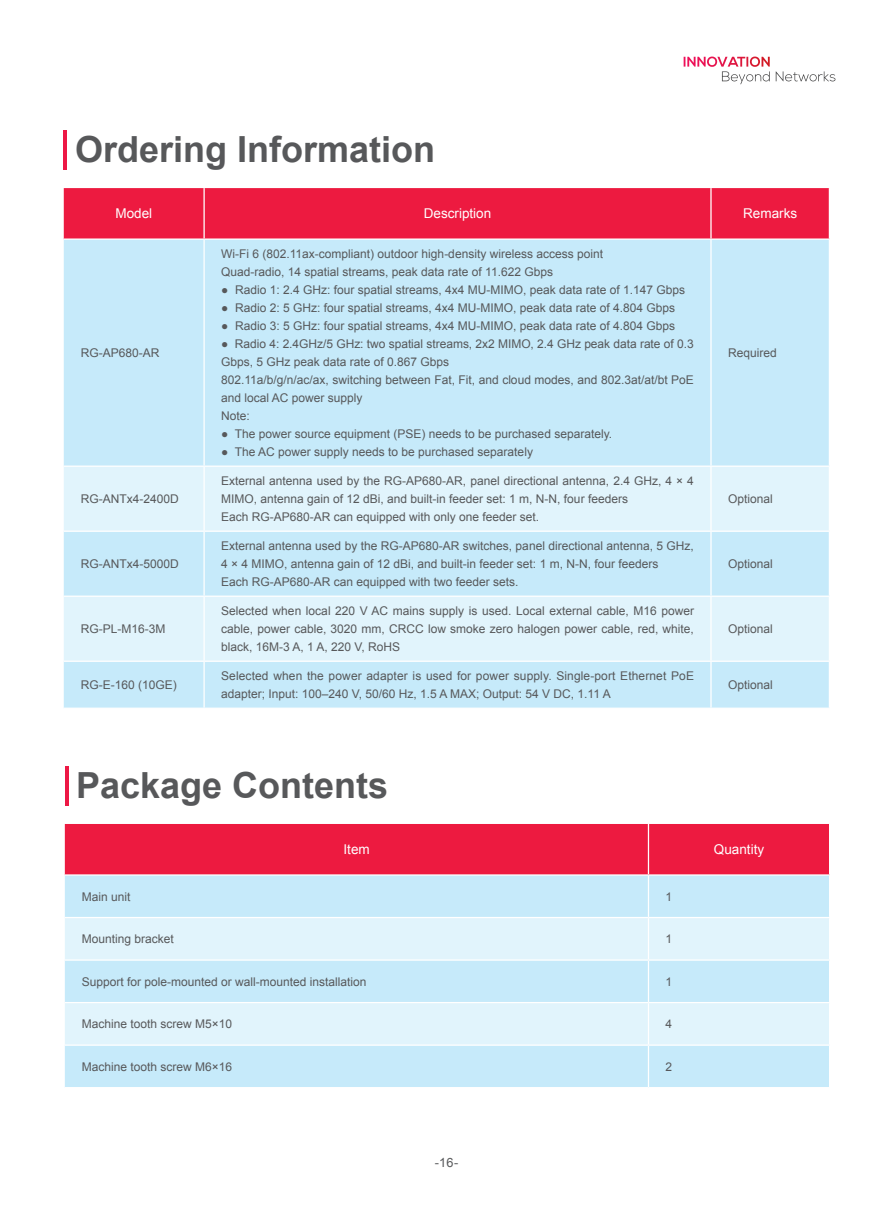
<style>
.page{position:relative;width:893px;height:1212px;background:#fff}
.page>*{position:absolute;margin:0;border:0;box-sizing:border-box;transform-origin:0 0}
.t1{font:700 36px "Arial";color:#57585a}
.t2{font:13.5px "Arial";color:#fff}
.t3{font:12.75px "Arial";color:#57585a}
.t4{font:12px/18px "Arial";color:#57585a}
</style>
<div class="page">
<svg style="left:684px;top:57px;width:86px;height:27px"></svg>
<svg style="left:776px;top:71px;width:59px;height:10px"></svg>
<hr style="left:64px;top:131px;width:3px;height:39px;background:#ed1845">
<div style="left:64px;top:188px;width:765px;height:50px;background:#ed1a40"></div>
<div style="left:64px;top:240px;width:765px;height:467px;background:#c6eafa"></div>
<svg style="left:64px;top:467px;width:765px;height:193px;background:#d8f0fb"></svg>
<hr style="left:203px;top:188px;width:2px;height:50px;background:#fff">
<hr style="left:710px;top:188px;width:2px;height:50px;background:#fff">
<hr style="left:203px;top:240px;width:2px;height:225px;background:#fff">
<hr style="left:710px;top:240px;width:2px;height:225px;background:#fff">
<hr style="left:64px;top:465px;width:140px;height:2px;background:#fff">
<hr style="left:204px;top:465px;width:507px;height:2px;background:#fff">
<hr style="left:203px;top:467px;width:2px;height:63px;background:#fff">
<hr style="left:711px;top:465px;width:119px;height:2px;background:#fff">
<hr style="left:710px;top:467px;width:2px;height:63px;background:#fff">
<hr style="left:64px;top:530px;width:140px;height:2px;background:#fff">
<hr style="left:204px;top:530px;width:507px;height:2px;background:#fff">
<hr style="left:203px;top:532px;width:2px;height:63px;background:#fff">
<hr style="left:711px;top:530px;width:119px;height:2px;background:#fff">
<hr style="left:710px;top:532px;width:2px;height:63px;background:#fff">
<hr style="left:64px;top:595px;width:140px;height:2px;background:#fff">
<hr style="left:204px;top:595px;width:507px;height:2px;background:#fff">
<hr style="left:203px;top:597px;width:2px;height:63px;background:#fff">
<hr style="left:711px;top:595px;width:119px;height:2px;background:#fff">
<hr style="left:710px;top:597px;width:2px;height:63px;background:#fff">
<hr style="left:64px;top:660px;width:140px;height:2px;background:#fff">
<hr style="left:204px;top:660px;width:507px;height:2px;background:#fff">
<hr style="left:203px;top:662px;width:2px;height:45px;background:#fff">
<hr style="left:711px;top:660px;width:119px;height:2px;background:#fff">
<hr style="left:710px;top:662px;width:2px;height:45px;background:#fff">
<hr style="left:65px;top:766px;width:3px;height:40px;background:#ed1845">
<div style="left:65px;top:824px;width:764px;height:50px;background:#ed1a40"></div>
<div style="left:65px;top:876px;width:764px;height:211px;background:#c6eafa"></div>
<svg style="left:65px;top:918px;width:764px;height:126px;background:#d8f0fb"></svg>
<hr style="left:648px;top:824px;width:1px;height:50px;background:#fff">
<hr style="left:648px;top:876px;width:1px;height:41px;background:#fff">
<hr style="left:65px;top:917px;width:583px;height:1px;background:#fff">
<hr style="left:648px;top:917px;width:182px;height:1px;background:#fff">
<hr style="left:648px;top:918px;width:1px;height:41px;background:#fff">
<hr style="left:65px;top:959px;width:583px;height:2px;background:#fff">
<hr style="left:648px;top:959px;width:182px;height:2px;background:#fff">
<hr style="left:648px;top:961px;width:1px;height:41px;background:#fff">
<hr style="left:65px;top:1002px;width:583px;height:1px;background:#fff">
<hr style="left:648px;top:1002px;width:182px;height:1px;background:#fff">
<hr style="left:648px;top:1003px;width:1px;height:41px;background:#fff">
<hr style="left:65px;top:1044px;width:583px;height:2px;background:#fff">
<hr style="left:648px;top:1044px;width:182px;height:2px;background:#fff">
<hr style="left:648px;top:1046px;width:1px;height:41px;background:#fff">
<h1 class="t1" style="left:75px;top:126px;width:362px">Ordering Information</h1>
<p class="t2" style="left:116px;top:205px;width:38px">Model</p>
<p class="t2" style="left:424px;top:205px;width:69px">Description</p>
<p class="t2" style="left:743px;top:205px;width:55px">Remarks</p>
<p class="t4" style="left:81px;top:344px;width:80px">RG-AP680-AR</p>
<p class="t4" style="left:221px;top:245px;width:383px">Wi-Fi 6 (802.11ax-compliant) outdoor high-density wireless access point<br>Quad-radio, 14 spatial streams, peak data rate of 11.622 Gbps</p>
<p class="t4" style="left:221px;top:281px;width:466px">● Radio 1: 2.4 GHz: four spatial streams, 4x4 MU-MIMO, peak data rate of 1.147 Gbps</p>
<p class="t4" style="left:221px;top:299px;width:456px">● Radio 2: 5 GHz: four spatial streams, 4x4 MU-MIMO, peak data rate of 4.804 Gbps</p>
<p class="t4" style="left:221px;top:317px;width:456px">● Radio 3: 5 GHz: four spatial streams, 4x4 MU-MIMO, peak data rate of 4.804 Gbps</p>
<p class="t4" style="left:221px;top:335px;width:474px">● Radio 4: 2.4GHz/5 GHz: two spatial streams, 2x2 MIMO, 2.4 GHz peak data rate of 0.3<br>Gbps, 5 GHz peak data rate of 0.867 Gbps<br>802.11a/b/g/n/ac/ax, switching between Fat, Fit, and cloud modes, and 802.3at/at/bt PoE and local AC power supply<br>Note:</p>
<p class="t4" style="left:221px;top:425px;width:393px">● The power source equipment (PSE) needs to be purchased separately.</p>
<p class="t4" style="left:221px;top:443px;width:313px">● The AC power supply needs to be purchased separately</p>
<p class="t4" style="left:728px;top:344px;width:50px">Required</p>
<p class="t4" style="left:81px;top:490px;width:100px">RG-ANTx4-2400D</p>
<p class="t4" style="left:221px;top:472px;width:474px">External antenna used by the RG-AP680-AR, panel directional antenna, 2.4 GHz, 4 × 4<br>MIMO, antenna gain of 12 dBi, and built-in feeder set: 1 m, N-N, four feeders<br>Each RG-AP680-AR can equipped with only one feeder set.</p>
<p class="t4" style="left:728px;top:490px;width:46px">Optional</p>
<p class="t4" style="left:81px;top:555px;width:100px">RG-ANTx4-5000D</p>
<p class="t4" style="left:221px;top:537px;width:474px">External antenna used by the RG-AP680-AR switches, panel directional antenna, 5 GHz,<br>4 × 4 MIMO, antenna gain of 12 dBi, and built-in feeder set: 1 m, N-N, four feeders<br>Each RG-AP680-AR can equipped with two feeder sets.</p>
<p class="t4" style="left:728px;top:555px;width:46px">Optional</p>
<p class="t4" style="left:81px;top:620px;width:86px">RG-PL-M16-3M</p>
<p class="t4" style="left:221px;top:602px;width:475px;text-align:justify">Selected when local 220 V AC mains supply is used. Local external cable, M16 power cable, power cable, 3020 mm, CRCC low smoke zero halogen power cable, red, white, black, 16M-3 A, 1 A, 220 V, RoHS</p>
<p class="t4" style="left:728px;top:620px;width:46px">Optional</p>
<p class="t4" style="left:81px;top:676px;width:98px">RG-E-160 (10GE)</p>
<p class="t4" style="left:221px;top:667px;width:474px">Selected when the power adapter is used for power supply. Single-port Ethernet PoE adapter; Input: 100–240 V, 50/60 Hz, 1.5 A MAX; Output: 54 V DC, 1.11 A</p>
<p class="t4" style="left:728px;top:676px;width:46px">Optional</p>
<h1 class="t1" style="left:76px;top:761px;width:314px">Package Contents</h1>
<p class="t2" style="left:344px;top:841px;width:28px">Item</p>
<p class="t2" style="left:714px;top:841px;width:52px">Quantity</p>
<p class="t4" style="left:82px;top:887px;width:50px">Main unit</p>
<p class="t4" style="left:665px;top:887px;width:8px">1</p>
<p class="t4" style="left:82px;top:930px;width:94px">Mounting bracket</p>
<p class="t4" style="left:665px;top:930px;width:8px">1</p>
<p class="t4" style="left:82px;top:972px;width:286px">Support for pole-mounted or wall-mounted installation</p>
<p class="t4" style="left:665px;top:972px;width:8px">1</p>
<p class="t4" style="left:82px;top:1015px;width:152px">Machine tooth screw M5×10</p>
<p class="t4" style="left:665px;top:1015px;width:8px">4</p>
<p class="t4" style="left:82px;top:1057px;width:152px">Machine tooth screw M6×16</p>
<p class="t4" style="left:665px;top:1057px;width:8px">2</p>
<p class="t3" style="left:435px;top:1154px;width:25px">-16-</p>
</div>
